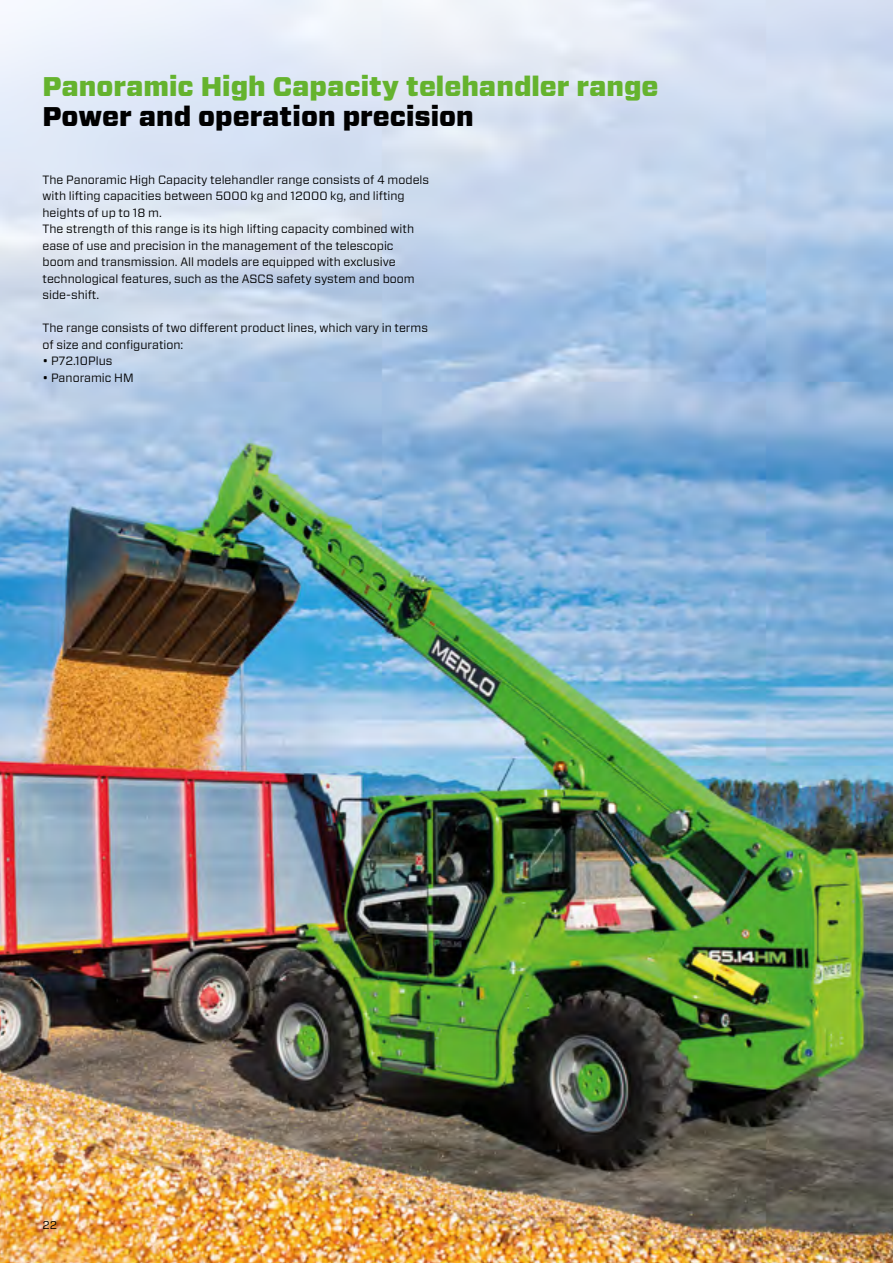
<style>
.page{position:relative;width:893px;height:1263px;background:#fff}
.page>*{position:absolute;margin:0;border:0;box-sizing:border-box;transform-origin:0 0}
.t1{font:900 27px "Forza";color:#65b32e}
.t2{font:900 27px "Forza";color:#000}
.t3{font:12px/16.5px "Forza";color:#000}
.t4{font:11.25px "Forza";color:#000}
</style>
<div class="page">
<img style="left:0;top:0;width:893px;height:1263px">
<h1 class="t1" style="left:43px;top:68px;width:618px">Panoramic High Capacity telehandler range</h1>
<h1 class="t2" style="left:43px;top:98px;width:433px">Power and operation precision</h1>
<p class="t3" style="left:43px;top:171px;width:388px">The Panoramic High Capacity telehandler range consists of 4 models with lifting capacities between 5000 kg and 12000 kg, and lifting heights of up to 18 m.<br>The strength of this range is its high lifting capacity combined with ease of use and precision in the management of the telescopic<br>boom and transmission. All models are equipped with exclusive technological features, such as the ASCS safety system and boom side-shift.</p>
<p class="t3" style="left:43px;top:320px;width:387px">The range consists of two different product lines, which vary in terms of size and configuration:</p>
<p class="t3" style="left:43px;top:353px;width:71px">• P72.10Plus</p>
<p class="t3" style="left:43px;top:369px;width:93px">• Panoramic HM</p>
<p class="t4" style="left:43px;top:1217px;width:16px">22</p>
</div>
